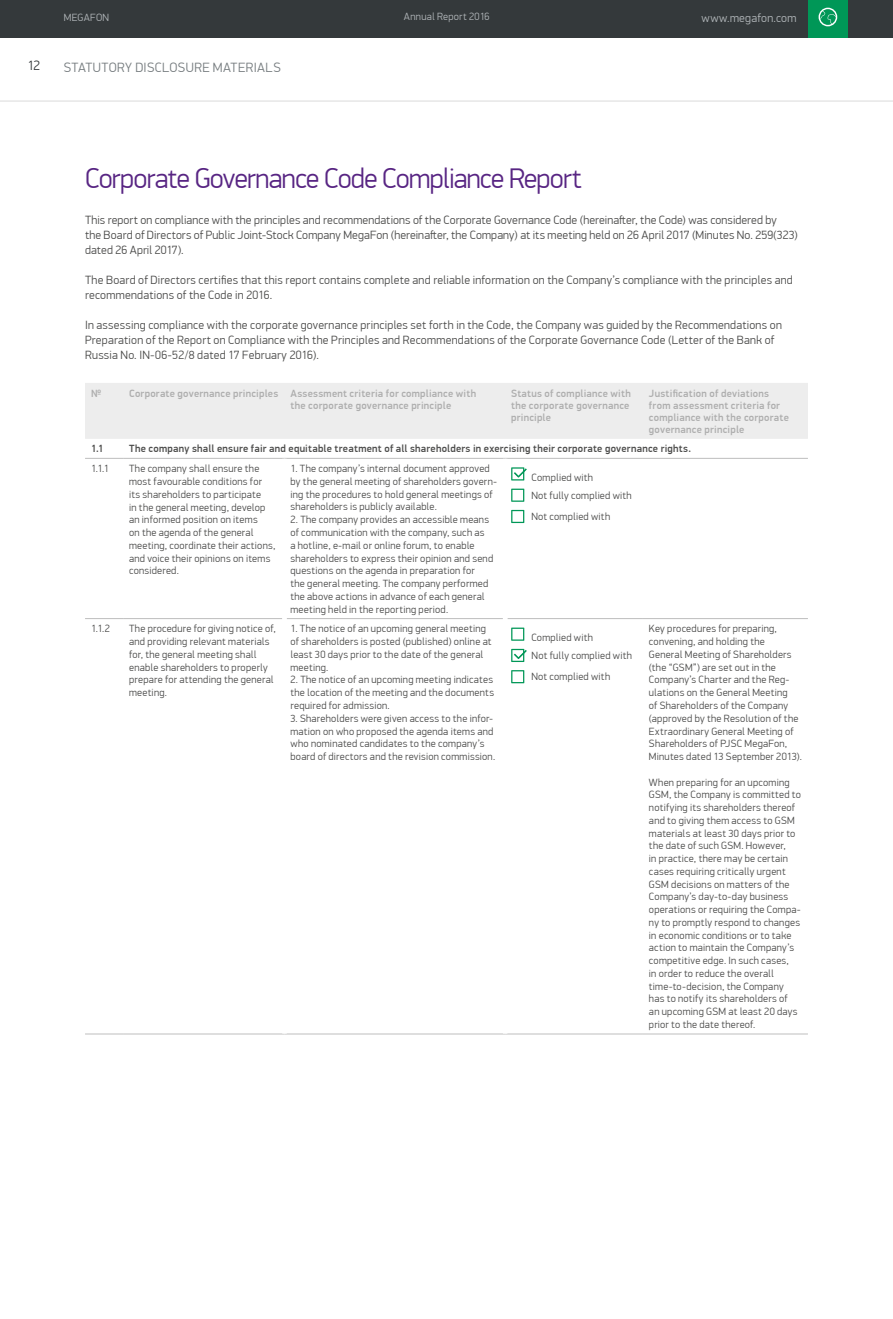
<style>
.page{position:relative;width:893px;height:1319px;background:#fff}
.page>*{position:absolute;margin:0;border:0;box-sizing:border-box;transform-origin:0 0}
.t1{font:300 28.5px "PF Din Display Pro";letter-spacing:-.03em;color:#582583}
.t2{font:300 13.5px "PF Din Display Pro";letter-spacing:.03em;color:#767c7f}
.t3{font:300 13.5px "PF Din Display Pro";color:#34393b}
.t4{font:300 12px/15px "PF Din Display Pro";letter-spacing:.015em;color:#4a4a49}
.t5{font:300 12px "PF Din Display Pro";letter-spacing:.025em;color:#b2b7ba}
.t6{font:300 10.5px/12.8px "PF Din Display Pro";letter-spacing:.025em;color:#4a4a49}
.t7{font:500 10.5px/12px "PF Din Display Pro";letter-spacing:.025em;color:#adadad}
.t8{font:500 10.5px "PF Din Display Pro";letter-spacing:.025em;color:#4a4a49}
.t9{font:300 10.5px "PF Din Display Pro";letter-spacing:.025em;color:#b2b7ba}
</style>
<div class="page">
<div style="left:0;top:0;width:893px;height:38px;background:#34393b"></div>
<div style="left:808px;top:0;width:39px;height:38px;background:#009757"></div>
<svg style="left:819px;top:8px;width:18px;height:18px"></svg>
<hr style="left:0;top:101px;width:893px;height:1px;background:#dadada">
<div style="left:85px;top:383px;width:723px;height:56px;background:#ededed"></div>
<hr style="left:85px;top:458px;width:38px;height:1px;background:#bebebe">
<hr style="left:123px;top:458px;width:161px;height:1px;background:#bebebe">
<hr style="left:284px;top:458px;width:221px;height:1px;background:#bebebe">
<hr style="left:505px;top:458px;width:138px;height:1px;background:#bebebe">
<hr style="left:643px;top:458px;width:165px;height:1px;background:#bebebe">
<hr style="left:85px;top:618px;width:38px;height:1px;background:#bebebe">
<hr style="left:123px;top:618px;width:159px;height:1px;background:#bebebe">
<hr style="left:287px;top:618px;width:216px;height:1px;background:#bebebe">
<hr style="left:507px;top:618px;width:136px;height:1px;background:#bebebe">
<hr style="left:643px;top:618px;width:165px;height:1px;background:#bebebe">
<hr style="left:85px;top:1033px;width:38px;height:1px;background:#bebebe">
<hr style="left:123px;top:1033px;width:161px;height:1px;background:#bebebe">
<hr style="left:284px;top:1033px;width:221px;height:1px;background:#bebebe">
<hr style="left:505px;top:1033px;width:138px;height:1px;background:#bebebe">
<hr style="left:643px;top:1033px;width:165px;height:1px;background:#bebebe">
<div style="left:282px;top:458px;width:5px;height:160px;background:#fff"></div>
<hr style="left:503px;top:458px;width:4px;height:160px;background:#fff">
<svg style="left:511px;top:467px;width:16px;height:13px"></svg>
<svg style="left:511px;top:488px;width:13px;height:13px"></svg>
<svg style="left:511px;top:510px;width:13px;height:13px"></svg>
<svg style="left:511px;top:627px;width:13px;height:13px"></svg>
<svg style="left:511px;top:648px;width:16px;height:14px"></svg>
<svg style="left:511px;top:670px;width:13px;height:13px"></svg>
<p class="t3" style="left:27px;top:58px;width:14px">12</p>
<p class="t9" style="left:404px;top:11px;width:87px">Annual Report 2016</p>
<p class="t9" style="left:64px;top:12px;width:47px">MEGAFON</p>
<p class="t5" style="left:702px;top:11px;width:96px">www.megafon.com</p>
<p class="t2" style="left:64px;top:59px;width:218px">STATUTORY DISCLOSURE MATERIALS</p>
<h1 class="t1" style="left:85px;top:162px;width:498px">Corporate Governance Code Compliance Report</h1>
<p class="t4" style="left:85px;top:212px;width:714px">This report on compliance with the principles and recommendations of the Corporate Governance Code (hereinafter, the Code) was considered by<br>the Board of Directors of Public Joint-Stock Company MegaFon (hereinafter, the Company) at its meeting held on 26 April 2017 (Minutes No. 259(323) dated 26 April 2017).</p>
<p class="t4" style="left:85px;top:272px;width:709px">The Board of Directors certifies that this report contains complete and reliable information on the Company’s compliance with the principles and recommendations of the Code in 2016.</p>
<p class="t4" style="left:85px;top:317px;width:698px">In assessing compliance with the corporate governance principles set forth in the Code, the Company was guided by the Recommendations on<br>Preparation of the Report on Compliance with the Principles and Recommendations of the Corporate Governance Code (Letter of the Bank of<br>Russia No. IN-06-52/8 dated 17 February 2016).</p>
<p class="t7" style="left:91px;top:387px;width:11px">№</p>
<p class="t7" style="left:290px;top:387px;width:187px;text-indent:-161px">Corporate governance principles Assessment criteria for compliance with the corporate governance principle</p>
<p class="t7" style="left:511px;top:387px;width:121px">Status of compliance with the corporate governance principle</p>
<p class="t7" style="left:649px;top:387px;width:141px">Justification of deviations from assessment criteria for compliance with the corporate governance principle</p>
<p class="t8" style="left:91px;top:442px;width:14px">1.1</p>
<p class="t8" style="left:129px;top:442px;width:563px">The company shall ensure fair and equitable treatment of all shareholders in exercising their corporate governance rights.</p>
<p class="t6" style="left:91px;top:462px;width:19px">1.1.1</p>
<p class="t6" style="left:129px;top:462px;width:148px">The company shall ensure the most favourable conditions for its shareholders to participate<br>in the general meeting, develop an informed position on items<br>on the agenda of the general meeting, coordinate their actions, and voice their opinions on items considered.</p>
<p class="t6" style="left:290px;top:462px;width:208px">1. The company’s internal document approved by the general meeting of shareholders govern&shy;ing the procedures to hold general meetings of shareholders is publicly available.</p>
<p class="t6" style="left:531px;top:468px;width:102px;line-height:18.3px">Complied with<br>Not fully complied with</p>
<p class="t6" style="left:531px;top:510px;width:80px">Not complied with</p>
<p class="t6" style="left:290px;top:513px;width:204px">2. The company provides an accessible means of communication with the company, such as<br>a hotline, e-mail or online forum, to enable shareholders to express their opinion and send questions on the agenda in preparation for<br>the general meeting. The company performed the above actions in advance of each general meeting held in the reporting period.</p>
<p class="t6" style="left:91px;top:622px;width:20px">1.1.2</p>
<p class="t6" style="left:129px;top:622px;width:148px">The procedure for giving notice of, and providing relevant materials for, the general meeting shall enable shareholders to properly prepare for attending the general meeting.</p>
<p class="t6" style="left:290px;top:622px;width:203px">1. The notice of an upcoming general meeting of shareholders is posted (published) online at least 30 days prior to the date of the general meeting.</p>
<p class="t6" style="left:290px;top:673px;width:205px;text-align:justify">2. The notice of an upcoming meeting indicates the location of the meeting and the documents required for admission.</p>
<p class="t6" style="left:290px;top:711px;width:206px">3. Shareholders were given access to the infor&shy;mation on who proposed the agenda items and who nominated candidates to the company’s board of directors and the revision commission.</p>
<p class="t6" style="left:531px;top:628px;width:102px;line-height:18.3px">Complied with<br>Not fully complied with</p>
<p class="t6" style="left:531px;top:670px;width:80px">Not complied with</p>
<p class="t6" style="left:649px;top:622px;width:154px">Key procedures for preparing, convening, and holding the<br>General Meeting of Shareholders (the “GSM”) are set out in the<br>Company’s Charter and the Reg&shy;ulations on the General Meeting<br>of Shareholders of the Company (approved by the Resolution of the<br>Extraordinary General Meeting of<br>Shareholders of PJSC MegaFon,<br>Minutes dated 13 September 2013).</p>
<p class="t6" style="left:649px;top:775px;width:154px">When preparing for an upcoming<br>GSM, the Company is committed to notifying its shareholders thereof and to giving them access to GSM materials at least 30 days prior to the date of such GSM. However,<br>in practice, there may be certain cases requiring critically urgent<br>GSM decisions on matters of the<br>Company’s day-to-day business operations or requiring the Compa&shy;ny to promptly respond to changes in economic conditions or to take action to maintain the Company’s competitive edge. In such cases,<br>in order to reduce the overall time-to-decision, the Company has to notify its shareholders of<br>an upcoming GSM at least 20 days prior to the date thereof.</p>
</div>
